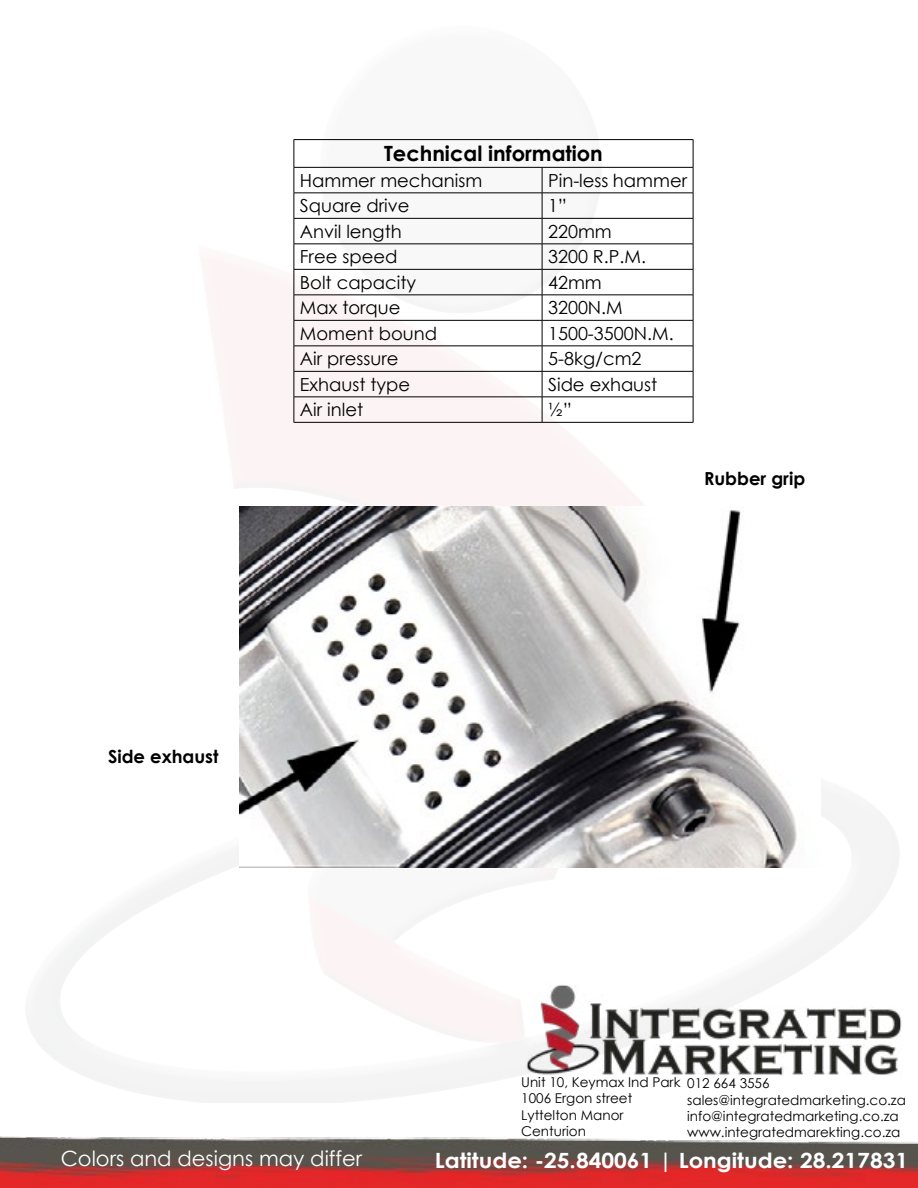
<style>
.page{position:relative;width:918px;height:1188px;background:#fff}
.page>*{position:absolute;margin:0;border:0;box-sizing:border-box;transform-origin:0 0}
.t1{font:700 21px "Century Gothic";color:#fff;scale:1.08 1}
.t2{font:21px "Century Gothic";color:#fff}
.t3{font:700 21px "Century Gothic";color:#000}
.t4{font:18px "Century Gothic";color:#000}
.t5{font:700 18px "Century Gothic";color:#000}
.t6{font:13.5px/16.2px "Century Gothic";color:#000}
</style>
<div class="page">
<img style="left:0;top:1137px;width:918px;height:51px">
<img style="left:521px;top:982px;width:381px;height:94px">
<hr style="left:294px;top:139px;width:248px;height:1px;background:#000">
<hr style="left:542px;top:139px;width:151px;height:1px;background:#000">
<hr style="left:294px;top:167px;width:248px;height:1px;background:#000">
<hr style="left:542px;top:167px;width:151px;height:1px;background:#000">
<hr style="left:294px;top:193px;width:248px;height:1px;background:#000">
<hr style="left:542px;top:193px;width:151px;height:1px;background:#000">
<hr style="left:294px;top:218px;width:248px;height:1px;background:#000">
<hr style="left:542px;top:218px;width:151px;height:1px;background:#000">
<hr style="left:294px;top:244px;width:248px;height:1px;background:#000">
<hr style="left:542px;top:244px;width:151px;height:1px;background:#000">
<hr style="left:294px;top:269px;width:248px;height:1px;background:#000">
<hr style="left:542px;top:269px;width:151px;height:1px;background:#000">
<hr style="left:294px;top:295px;width:248px;height:1px;background:#000">
<hr style="left:542px;top:295px;width:151px;height:1px;background:#000">
<hr style="left:294px;top:320px;width:248px;height:1px;background:#000">
<hr style="left:542px;top:320px;width:151px;height:1px;background:#000">
<hr style="left:294px;top:346px;width:248px;height:1px;background:#000">
<hr style="left:542px;top:346px;width:151px;height:1px;background:#000">
<hr style="left:294px;top:371px;width:248px;height:1px;background:#000">
<hr style="left:542px;top:371px;width:151px;height:1px;background:#000">
<hr style="left:294px;top:397px;width:248px;height:1px;background:#000">
<svg style="left:294px;top:140px;width:1px;height:282px"></svg>
<hr style="left:542px;top:397px;width:151px;height:1px;background:#000">
<svg style="left:542px;top:168px;width:1px;height:254px"></svg>
<svg style="left:693px;top:140px;width:1px;height:282px"></svg>
<hr style="left:294px;top:422px;width:248px;height:1px;background:#000">
<hr style="left:542px;top:422px;width:151px;height:1px;background:#000">
<img style="left:240px;top:507px;width:557px;height:361px">
<p class="t3" style="left:384px;top:138px;width:220px">Technical information</p>
<p class="t4" style="left:300px;top:168px;width:184px">Hammer mechanism</p>
<p class="t4" style="left:548px;top:168px;width:141px">Pin-less hammer</p>
<p class="t4" style="left:300px;top:193px;width:111px">Square drive</p>
<p class="t4" style="left:548px;top:193px;width:20px">1”</p>
<p class="t4" style="left:300px;top:219px;width:103px">Anvil length</p>
<p class="t4" style="left:548px;top:219px;width:65px">220mm</p>
<p class="t4" style="left:300px;top:244px;width:99px">Free speed</p>
<p class="t4" style="left:548px;top:244px;width:99px">3200 R.P.M.</p>
<p class="t4" style="left:300px;top:270px;width:118px">Bolt capacity</p>
<p class="t4" style="left:548px;top:270px;width:55px">42mm</p>
<p class="t4" style="left:300px;top:295px;width:102px">Max torque</p>
<p class="t4" style="left:548px;top:295px;width:76px">3200N.M</p>
<p class="t4" style="left:300px;top:321px;width:139px">Moment bound</p>
<p class="t4" style="left:548px;top:321px;width:127px">1500-3500N.M.</p>
<p class="t4" style="left:300px;top:346px;width:100px">Air pressure</p>
<p class="t4" style="left:548px;top:346px;width:95px">5-8kg/cm2</p>
<p class="t4" style="left:300px;top:372px;width:112px">Exhaust type</p>
<p class="t4" style="left:548px;top:372px;width:111px">Side exhaust</p>
<p class="t4" style="left:300px;top:397px;width:65px">Air inlet</p>
<p class="t4" style="left:548px;top:397px;width:25px">½”</p>
<p class="t5" style="left:704px;top:465px;width:103px">Rubber grip</p>
<p class="t5" style="left:108px;top:743px;width:112px">Side exhaust</p>
<p class="t2" style="left:61px;top:1144px;width:303px">Colors and designs may differ</p>
<p class="t6" style="left:521px;top:1074px;width:161px">Unit 10, Keymax Ind Park<br>1006 Ergon street<br>Lyttelton Manor<br>Centurion</p>
<p class="t6" style="left:687px;top:1075px;width:220px">012 664 3556 sales@integratedmarketing.co.za info@integratedmarketing.co.za www.integratedmarekting.co.za</p>
<p class="t1" style="left:435px;top:1145px;width:440px">Latitude: -25.840061 | Longitude: 28.217831</p>
</div>
